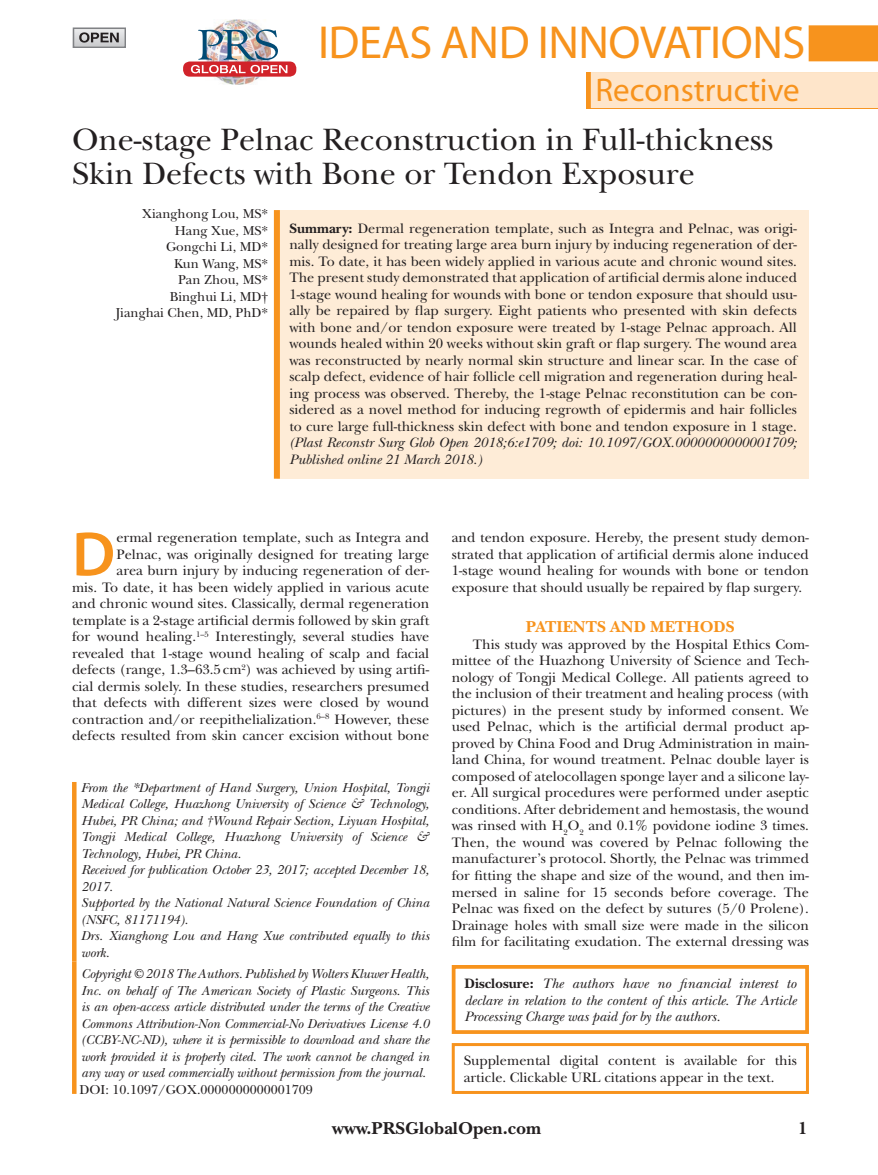
<style>
.page{position:relative;width:878px;height:1175px;background:#fff}
.page>*{position:absolute;margin:0;border:0;box-sizing:border-box;transform-origin:0 0}
.t1{font:600 63.15px "Myriad Pro";color:#f7931d}
.t2{font:46.5px "Myriad Pro";letter-spacing:-.01em;color:#f7931d}
.t3{font:33px "Myriad Pro";color:#f7931d}
.t4{font:32.25px/34.5px "New Baskerville";color:#231f20}
.t5{font:700 18px "New Baskerville";color:#231f20}
.t6{font:700 16.5px "New Baskerville";color:#f7931d}
.t7{font:14.25px/16.5px "New Baskerville";color:#231f20;text-align:justify}
.t8{font:italic 14.25px/16.5px "New Baskerville";color:#231f20}
.t9{font:italic 13.5px/16.5px "New Baskerville";color:#231f20}
.t10{font:13.5px/16.5px "New Baskerville";color:#231f20;text-align:right}
.s1{font-weight:700}
.s2{font-weight:700;font-style:normal}
</style>
<div class="page">
<div style="left:73px;top:28px;width:52px;height:20px;border:2px solid #808285"></div>
<svg style="left:79px;top:32px;width:40px;height:11px"></svg>
<img style="left:214px;top:20px;width:48px;height:64px">
<svg style="left:183px;top:61px;width:113px;height:16px"></svg>
<img style="left:191px;top:29px;width:96px;height:44px">
<hr style="left:72px;top:782px;width:4px;height:179px;background:#f7931d">
<div style="left:277px;top:210px;width:531px;height:268px;background:#feecd7"></div>
<div style="left:274px;top:210px;width:6px;height:268px;background:#f7931d"></div>
<div style="left:452px;top:965px;width:356px;height:69px;border:4px solid #f7931d"></div>
<svg style="left:586px;top:72px;width:292px;height:36px"></svg>
<div style="left:591px;top:72px;width:286px;height:36px;background:#fee5ca"></div>
<div style="left:452px;top:1043px;width:356px;height:51px;border:3px solid #f7931d"></div>
<hr style="left:72px;top:961px;width:4px;height:132px;background:#f7931d">
<div style="left:808px;top:25px;width:70px;height:36px;background:#f7931d"></div>
<h2 class="t2" style="left:318px;top:14px;width:489px">IDEAS AND INNOVATIONS</h2>
<h3 class="t3" style="left:595px;top:69px;width:206px">RECONSTRUCTIVE</h3>
<h3 class="t4" style="left:72px;top:122px;width:703px">One-stage Pelnac Reconstruction in Full-thickness<br>Skin Defects with Bone or Tendon Exposure</h3>
<p class="t10" style="left:116px;top:206px;width:154px">Xianghong Lou, MS*<br>Hang Xue, MS*<br>Gongchi Li, MD*<br>Kun Wang, MS*<br>Pan Zhou, MS*<br>Binghui Li, MD†<br>Jianghai Chen, MD, PhD*</p>
<p class="t7" style="left:289px;top:220px;width:509px"><span class="s1">Summary:</span> Dermal regeneration template, such as Integra and Pelnac, was origi&shy;nally designed for treating large area burn injury by inducing regeneration of der&shy;mis. To date, it has been widely applied in various acute and chronic wound sites.<br>The present study demonstrated that application of artificial dermis alone induced 1-stage wound healing for wounds with bone or tendon exposure that should usu&shy;ally be repaired by flap surgery. Eight patients who presented with skin defects with bone and/or tendon exposure were treated by 1-stage Pelnac approach. All wounds healed within 20 weeks without skin graft or flap surgery. The wound area was reconstructed by nearly normal skin structure and linear scar. In the case of scalp defect, evidence of hair follicle cell migration and regeneration during heal&shy;ing process was observed. Thereby, the 1-stage Pelnac reconstitution can be con&shy;sidered as a novel method for inducing regrowth of epidermis and hair follicles to cure large full-thickness skin defect with bone and tendon exposure in 1 stage.</p>
<p class="t8" style="left:289px;top:434px;width:509px">(Plast Reconstr Surg Glob Open 2018;6:e1709; doi: 10.1097/GOX.0000000000001709;<br>Published online 21 March 2018.)</p>
<h1 class="t1" style="left:72px;top:514px;width:45px">D</h1>
<p class="t7" style="left:72px;top:529px;width:359px;text-align:right">ermal regeneration template, such as Integra and Pelnac, was originally designed for treating large<br>area burn injury by inducing regeneration of der-<br>mis. To date, it has been widely applied in various acute and chronic wound sites. Classically, dermal regeneration template is a 2-stage artificial dermis followed by skin graft for wound healing.<sup>1–5</sup> Interestingly, several studies have revealed that 1-stage wound healing of scalp and facial defects (range, 1.3–63.5cm<sup>2</sup>) was achieved by using artifi&shy;cial dermis solely. In these studies, researchers presumed that defects with different sizes were closed by wound contraction and/or reepithelialization.<sup>6–8</sup> However, these defects resulted from skin cancer excision without bone</p>
<p class="t7" style="left:452px;top:529px;width:359px">and tendon exposure. Hereby, the present study demon&shy;strated that application of artificial dermis alone induced 1-stage wound healing for wounds with bone or tendon exposure that should usually be repaired by flap surgery.</p>
<p class="t6" style="left:526px;top:617px;width:210px">PATIENTS AND METHODS</p>
<p class="t7" style="left:451px;top:636px;width:359px;text-indent:21px">This study was approved by the Hospital Ethics Com&shy;mittee of the Huazhong University of Science and Tech&shy;nology of Tongji Medical College. All patients agreed to the inclusion of their treatment and healing process (with pictures) in the present study by informed consent. We used Pelnac, which is the artificial dermal product ap&shy;proved by China Food and Drug Administration in main&shy;land China, for wound treatment. Pelnac double layer is composed of atelocollagen sponge layer and a silicone lay&shy;er. All surgical procedures were performed under aseptic conditions. After debridement and hemostasis, the wound was rinsed with H<sub>2</sub>O<sub>2</sub> and 0.1% povidone iodine 3 times.<br>Then, the wound was covered by Pelnac following the manufacturer’s protocol. Shortly, the Pelnac was trimmed for fitting the shape and size of the wound, and then im&shy;mersed in saline for 15 seconds before coverage. The Pelnac was fixed on the defect by sutures (5/0 Prolene).<br>Drainage holes with small size were made in the silicon film for facilitating exudation. The external dressing was</p>
<p class="t9" style="left:81px;top:779px;width:350px">From the *Department of Hand Surgery, Union Hospital, Tongji Medical College, Huazhong University of Science &amp; Technology, Hubei, PR China; and †Wound Repair Section, Liyuan Hospital, Tongji Medical College, Huazhong University of Science &amp; Technology, Hubei, PR China.<br>Received for publication October 23, 2017; accepted December 18, 2017.<br>Supported by the National Natural Science Foundation of China (NSFC, 81171194).<br>Drs. Xianghong Lou and Hang Xue contributed equally to this work.</p>
<p class="t9" style="left:81px;top:965px;width:350px;text-align:justify">Copyright © 2018 The Authors. Published by Wolters Kluwer Health, Inc. on behalf of The American Society of Plastic Surgeons. This is an open-access article distributed under the terms of the Creative Commons Attribution-Non Commercial-No Derivatives License 4.0 (CCBY-NC-ND), where it is permissible to download and share the work provided it is properly cited. The work cannot be changed in any way or used commercially without permission from the journal.</p>
<p class="t10" style="left:80px;top:1081px;width:235px">DOI: 10.1097/GOX.0000000000001709</p>
<p class="t8" style="left:464px;top:975px;width:333px;text-align:justify"><span class="s2">Disclosure:</span> The authors have no financial interest to declare in relation to the content of this article. The Article Processing Charge was paid for by the authors.</p>
<p class="t7" style="left:464px;top:1052px;width:334px">Supplemental digital content is available for this article. Clickable URL citations appear in the text.</p>
<p class="t5" style="left:332px;top:1118px;width:210px">www.PRSGlobalOpen.com</p>
<p class="t5" style="left:798px;top:1118px;width:11px">1</p>
</div>
